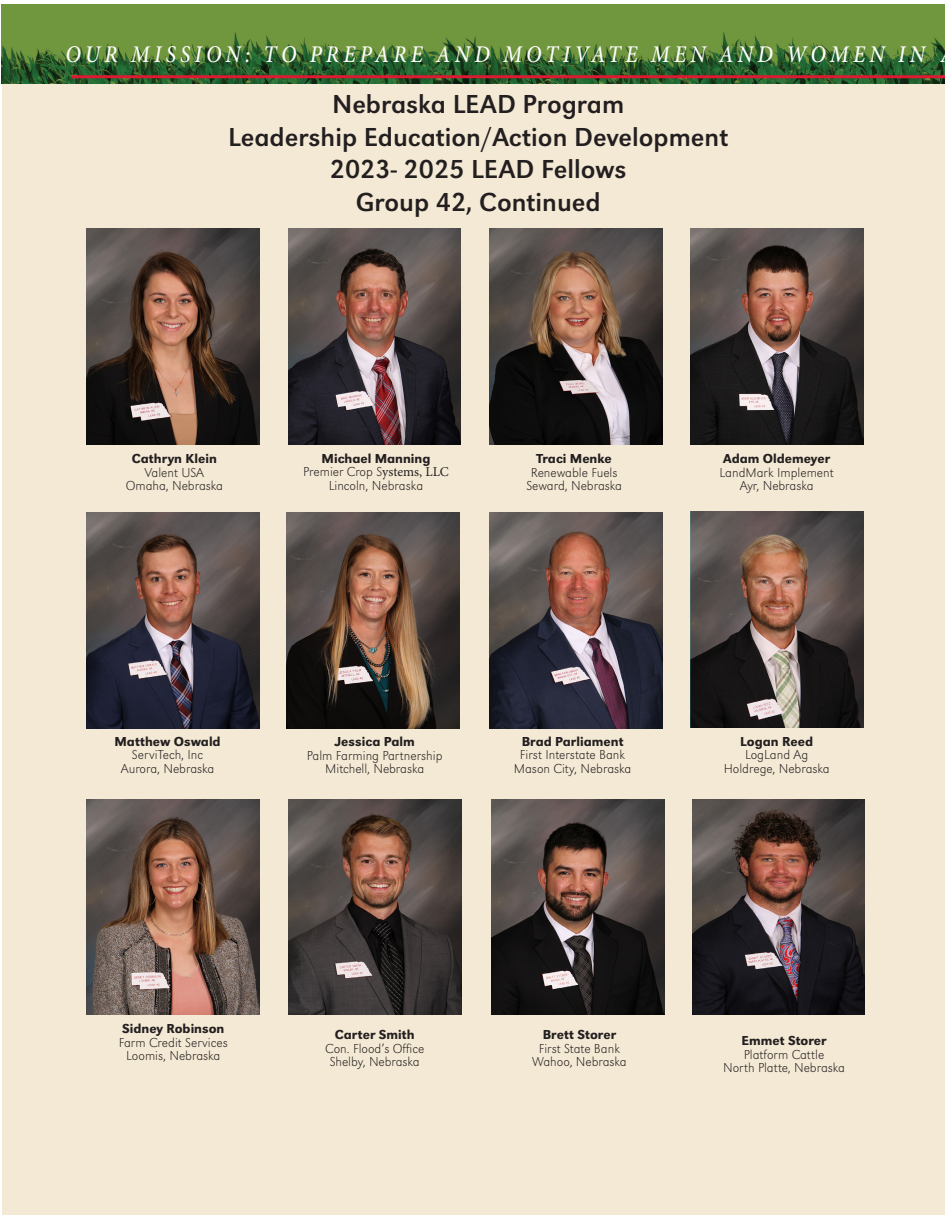
<style>
.page{position:relative;width:945px;height:1215px;background:#fff}
.page>*{position:absolute;margin:0;border:0;box-sizing:border-box;transform-origin:0 0}
.t1{font:27px "URW Grotesk";color:#231f20}
.t2{font:italic 500 24px "Minion Pro";letter-spacing:.2em;color:#fff;scale:.9 1}
.photo_captions{font:300 expanded 13.5px/13.4px "URW Grotesk";color:#231f20;text-align:center}
.photo_captions-2{font:500 13.5px "URW Grotesk";color:#231f20}
.s1{font-weight:500;font-stretch:normal}
.s2{font-family:"Minion Pro";font-weight:400;font-stretch:normal}
</style>
<div class="page">
<div style="left:934px;top:4px;width:11px;height:1211px;background:#f3e7d0"></div>
<div style="left:3px;top:4px;width:931px;height:1211px;background:#f3e7d0"></div>
<img style="left:2px;top:5px;width:943px;height:79px">
<hr style="left:71px;top:75px;width:874px;height:3px;background:#dc1a32">
<img style="left:87px;top:228px;width:173px;height:216px">
<img style="left:288px;top:228px;width:173px;height:216px">
<img style="left:489px;top:228px;width:173px;height:216px">
<img style="left:690px;top:228px;width:173px;height:216px">
<img style="left:87px;top:513px;width:173px;height:216px">
<img style="left:286px;top:513px;width:173px;height:216px">
<img style="left:489px;top:513px;width:173px;height:216px">
<img style="left:690px;top:512px;width:173px;height:216px">
<img style="left:87px;top:800px;width:173px;height:214px">
<img style="left:289px;top:800px;width:172px;height:214px">
<img style="left:692px;top:800px;width:173px;height:214px">
<img style="left:492px;top:799px;width:173px;height:215px">
<h2 class="t2" style="left:65px;top:38px;width:957px">OUR MISSION: TO PREPARE AND MOTIVATE MEN AND WOMEN IN</h2>
<p class="t1" style="left:332px;top:89px;width:294px">Nebraska LEAD Program</p>
<p class="t1" style="left:228px;top:121px;width:502px">Leadership Education/Action Development</p>
<p class="t1" style="left:330px;top:154px;width:298px">2023- 2025 LEAD Fellows</p>
<p class="t1" style="left:356px;top:186px;width:246px">Group 42, Continued</p>
<p class="photo_captions-2" style="left:132px;top:451px;width:87px">Cathryn Klein</p>
<p class="photo_captions" style="left:144px;top:465px;width:61px">Valent USA</p>
<p class="photo_captions" style="left:126px;top:479px;width:99px">Omaha, Nebraska</p>
<p class="photo_captions" style="left:303px;top:452px;width:147px"><span class="s1">Michael Manning<br></span>Premier Crop S<span class="s2">ystems, LLC<br></span>Lincoln, Nebraska</p>
<p class="photo_captions-2" style="left:537px;top:451px;width:77px">Traci Menke</p>
<p class="photo_captions" style="left:531px;top:465px;width:88px">Renewable Fuels</p>
<p class="photo_captions" style="left:526px;top:479px;width:97px">Seward, Nebraska</p>
<p class="photo_captions-2" style="left:723px;top:451px;width:108px">Adam Oldemeyer</p>
<p class="photo_captions" style="left:720px;top:465px;width:116px">LandMark Implement</p>
<p class="photo_captions" style="left:740px;top:479px;width:75px">Ayr, Nebraska</p>
<p class="photo_captions-2" style="left:114px;top:733px;width:108px">Matthew Oswald</p>
<p class="photo_captions" style="left:132px;top:748px;width:73px">ServiTech, Inc</p>
<p class="photo_captions" style="left:121px;top:761px;width:95px">Aurora, Nebraska</p>
<p class="photo_captions-2" style="left:335px;top:734px;width:82px">Jessica Palm</p>
<p class="photo_captions" style="left:307px;top:748px;width:137px">Palm Farming Partnership</p>
<p class="photo_captions" style="left:325px;top:762px;width:100px">Mitchell, Nebraska</p>
<p class="photo_captions-2" style="left:522px;top:733px;width:103px">Brad Parliament</p>
<p class="photo_captions" style="left:520px;top:748px;width:107px">First Interstate Bank</p>
<p class="photo_captions" style="left:514px;top:761px;width:119px">Mason City, Nebraska</p>
<p class="photo_captions-2" style="left:740px;top:733px;width:74px">Logan Reed</p>
<p class="photo_captions" style="left:745px;top:748px;width:65px">LogLand Ag</p>
<p class="photo_captions" style="left:724px;top:761px;width:107px">Holdrege, Nebraska</p>
<p class="photo_captions-2" style="left:122px;top:1021px;width:104px">Sidney Robinson</p>
<p class="photo_captions" style="left:119px;top:1035px;width:111px">Farm Credit Services</p>
<p class="photo_captions" style="left:126px;top:1049px;width:96px">Loomis, Nebraska</p>
<p class="photo_captions-2" style="left:335px;top:1027px;width:81px">Carter Smith</p>
<p class="photo_captions" style="left:325px;top:1041px;width:101px">Con. Flood’s Office</p>
<p class="photo_captions" style="left:330px;top:1055px;width:92px">Shelby, Nebraska</p>
<p class="photo_captions-2" style="left:543px;top:1027px;width:75px">Brett Storer</p>
<p class="photo_captions" style="left:539px;top:1041px;width:83px">First State Bank</p>
<p class="photo_captions" style="left:532px;top:1055px;width:96px">Wahoo, Nebraska</p>
<p class="photo_captions-2" style="left:741px;top:1033px;width:87px">Emmet Storer</p>
<p class="photo_captions" style="left:744px;top:1047px;width:82px">Platform Cattle</p>
<p class="photo_captions" style="left:723px;top:1061px;width:123px">North Platte, Nebraska</p>
</div>
